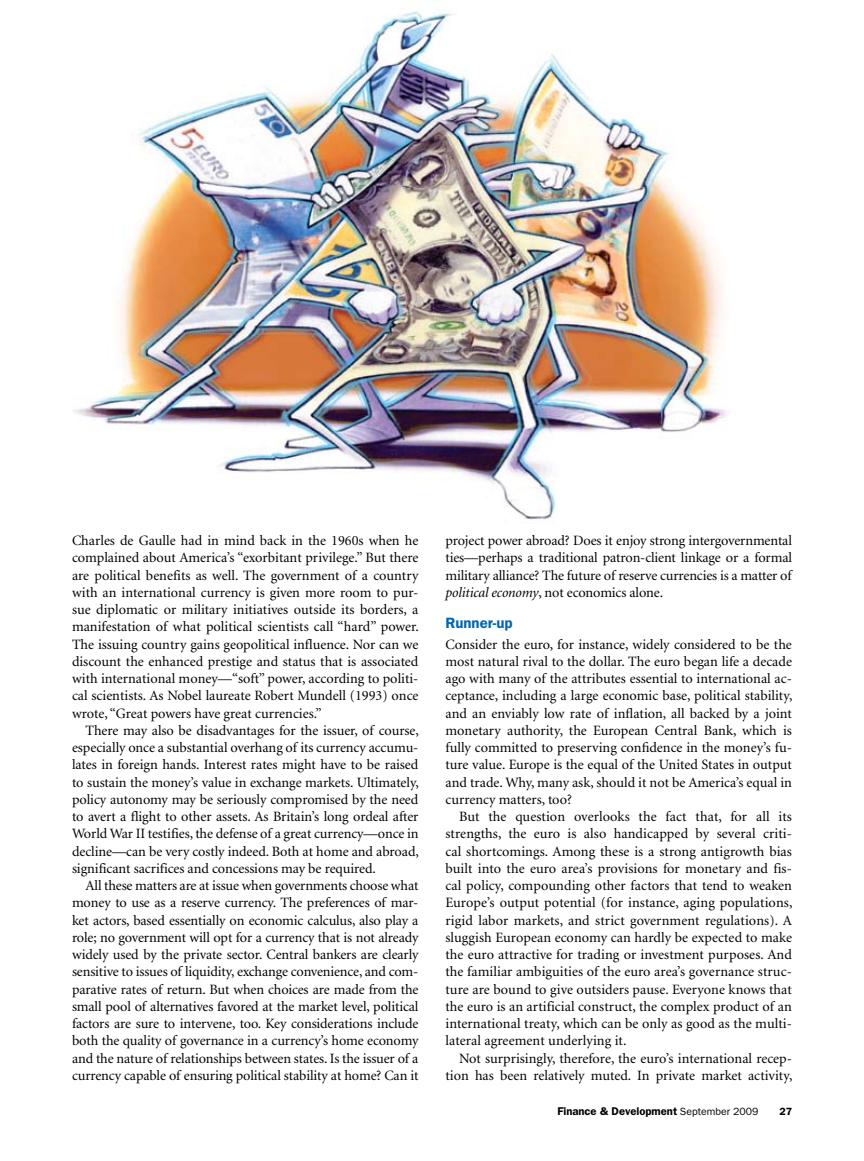
<style>
.page{position:relative;width:864px;height:1161px;background:#fff}
.page>*{position:absolute;margin:0;border:0;box-sizing:border-box;transform-origin:0 0}
.t1{font:600 15px "Franklin Gothic";color:#0066b3}
.t2{font:14.25px/17.2px "Minion";letter-spacing:-.005em;color:#000;text-align:justify}
.t3{font:600 11.25px "Franklin Gothic";color:#000}
.t4{font:600 10.5px "Franklin Gothic";color:#000}
.s1{font-style:italic}
.s2{font-weight:400;font-size:10.5px}
</style>
<div class="page">
<img style="left:72px;top:11px;width:655px;height:509px">
<p class="t2" style="left:72px;top:532px;width:348px">Charles de Gaulle had in mind back in the 1960s when he complained about America’s “exorbitant privilege.” But there are political benefits as well. The government of a country with an international currency is given more room to pur&shy;sue diplomatic or military initiatives outside its borders, a manifestation of what political scientists call “hard” power.<br>The issuing country gains geopolitical influence. Nor can we discount the enhanced prestige and status that is associated with international money—“soft” power, according to politi&shy;cal scientists. As Nobel laureate Robert Mundell (1993) once wrote, “Great powers have great currencies.”</p>
<p class="t2" style="left:72px;top:722px;width:348px;text-indent:14px">There may also be disadvantages for the issuer, of course, especially once a substantial overhang of its currency accumu&shy;lates in foreign hands. Interest rates might have to be raised to sustain the money’s value in exchange markets. Ultimately, policy autonomy may be seriously compromised by the need to avert a flight to other assets. As Britain’s long ordeal after World War II testifies, the defense of a great currency—once in decline—can be very costly indeed. Both at home and abroad, significant sacrifices and concessions may be required.-</p>
<p class="t2" style="left:72px;top:877px;width:348px;text-indent:14px">All these matters are at issue when governments choose what money to use as a reserve currency. The preferences of mar&shy;ket actors, based essentially on economic calculus, also play a role; no government will opt for a currency that is not already widely used by the private sector. Central bankers are clearly sensitive to issues of liquidity, exchange convenience, and com&shy;parative rates of return. But when choices are made from the small pool of alternatives favored at the market level, political factors are sure to intervene, too. Key considerations include both the quality of governance in a currency’s home economy and the nature of relationships between states. Is the issuer of a currency capable of ensuring political stability at home? Can it</p>
<p class="t2" style="left:446px;top:532px;width:348px">project power abroad? Does it enjoy strong intergovernmental ties—perhaps a traditional patron-client linkage or a formal military alliance? The future of reserve currencies is a matter of <span class="s1">political economy</span>, not economics alone.-</p>
<p class="t1" style="left:446px;top:614px;width:69px">Runner-up</p>
<p class="t2" style="left:446px;top:636px;width:348px">Consider the euro, for instance, widely considered to be the most natural rival to the dollar. The euro began life a decade ago with many of the attributes essential to international ac&shy;ceptance, including a large economic base, political stability, and an enviably low rate of inflation, all backed by a joint monetary authority, the European Central Bank, which is fully committed to preserving confidence in the money’s fu&shy;ture value. Europe is the equal of the United States in output and trade. Why, many ask, should it not be America’s equal in currency matters, too?</p>
<p class="t2" style="left:445px;top:808px;width:348px;text-indent:14px">But the question overlooks the fact that, for all its strengths, the euro is also handicapped by several criti&shy;cal shortcomings. Among these is a strong antigrowth bias built into the euro area’s provisions for monetary and fis&shy;cal policy, compounding other factors that tend to weaken Europe’s output potential (for instance, aging populations, rigid labor markets, and strict government regulations). A sluggish European economy can hardly be expected to make the euro attractive for trading or investment purposes. And the familiar ambiguities of the euro area’s governance struc&shy;ture are bound to give outsiders pause. Everyone knows that the euro is an artificial construct, the complex product of an international treaty, which can be only as good as the multi&shy;lateral agreement underlying it.-</p>
<p class="t2" style="left:446px;top:1050px;width:348px;text-align:right">Not surprisingly, therefore, the euro’s international recep&shy;tion has been relatively muted. In private market activity,</p>
<p class="t3" style="left:557px;top:1105px;width:203px">Finance &amp; Development <span class="s2">September 2009</span></p>
<p class="t4" style="left:779px;top:1106px;width:14px">27</p>
</div>
